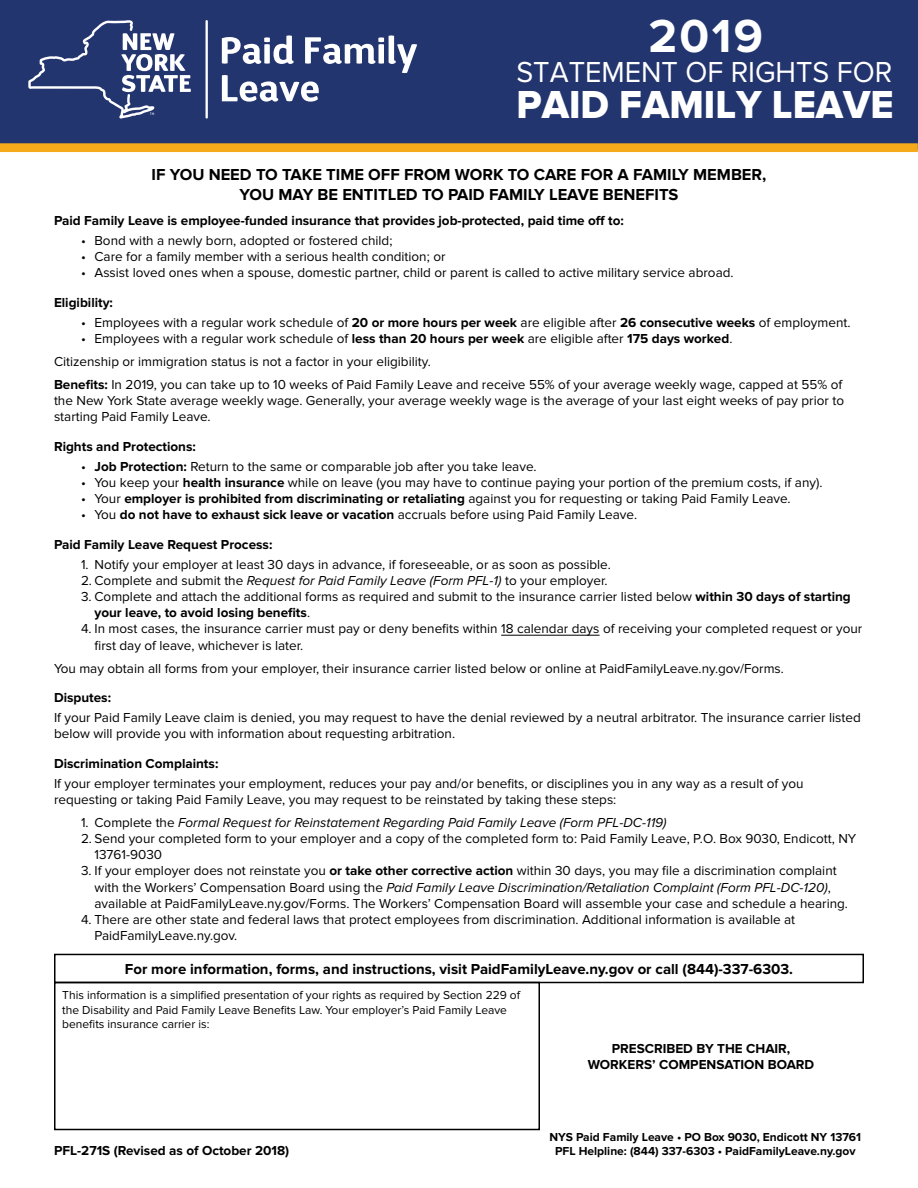
<style>
.page{position:relative;width:918px;height:1188px;background:#fff}
.page>*{position:absolute;margin:0;border:0;box-sizing:border-box;transform-origin:0 0}
.t1{font:700 48px "Proxima Nova";color:#fff}
.t2{font:40.5px "Proxima Nova Extrabld";color:#fff}
.t3{font:30px "Proxima Nova";color:#fff;scale:.96 1}
.t4{font:700 16.5px/19.8px "Proxima Nova";color:#000;text-align:center}
.t5{font:700 15px "Proxima Nova";color:#000}
.t6{font:13.5px/16.2px "Proxima Nova";color:#000}
.t7{font:700 13.5px/16.2px "Proxima Nova";color:#000;text-align:center}
.t8{font:italic 13.5px "Proxima Nova";color:#000}
.t9{font:12px/14.4px "Proxima Nova";color:#000}
.t10{font:700 12px "Proxima Nova";color:#000}
.s1{font-weight:700}
.s2{font-style:italic}
.s3{font-style:normal}
</style>
<div class="page">
<hr style="left:501px;top:635px;width:99px;height:1px;background:#000">
<div style="left:54px;top:954px;width:810px;height:29px;border:2px solid #000"></div>
<div style="left:54px;top:982px;width:486px;height:148px;border:2px solid #000"></div>
<div style="left:0;top:0;width:918px;height:149px;background:#23356f"></div>
<div style="left:0;top:143px;width:918px;height:9px;background:#f5aa1c"></div>
<svg style="left:222px;top:35px;width:195px;height:67px"></svg>
<svg style="left:28px;top:20px;width:163px;height:99px"></svg>
<hr style="left:206px;top:20px;width:2px;height:99px;background:#fff">
<h1 class="t1" style="left:648px;top:8px;width:116px">2019</h1>
<h3 class="t3" style="left:516px;top:55px;width:393px">STATEMENT OF RIGHTS FOR</h3>
<h2 class="t2" style="left:516px;top:82px;width:379px">PAID FAMILY LEAVE</h2>
<p class="t4" style="left:152px;top:165px;width:616px">IF YOU NEED TO TAKE TIME OFF FROM WORK TO CARE FOR A FAMILY MEMBER,<br>YOU MAY BE ENTITLED TO PAID FAMILY LEAVE BENEFITS</p>
<p class="t7" style="left:54px;top:213px;width:571px">Paid Family Leave is employee-funded insurance that provides job-protected, paid time off to:</p>
<p class="t6" style="left:81px;top:232px;width:313px">• Bond with a newly born, adopted or fostered child;</p>
<p class="t6" style="left:81px;top:249px;width:366px">• Care for a family member with a serious health condition; or</p>
<p class="t6" style="left:81px;top:265px;width:654px">• Assist loved ones when a spouse, domestic partner, child or parent is called to active military service abroad.</p>
<p class="t7" style="left:54px;top:295px;width:61px">Eligibility:</p>
<p class="t6" style="left:81px;top:314px;width:771px">• Employees with a regular work schedule of <span class="s1">20 or more hours per week</span> are eligible after <span class="s1">26 consecutive weeks</span> of employment.</p>
<p class="t6" style="left:54px;top:327px;width:790px;line-height:23px;text-indent:27px">• Employees with a regular work schedule of <span class="s1">less than 20 hours per week</span> are eligible after <span class="s1">175 days worked</span>.<br>Citizenship or immigration status is not a factor in your eligibility.<br><span class="s1">Benefits:</span> In 2019, you can take up to 10 weeks of Paid Family Leave and receive 55% of your average weekly wage, capped at 55% of</p>
<p class="t6" style="left:54px;top:393px;width:792px">the New York State average weekly wage. Generally, your average weekly wage is the average of your last eight weeks of pay prior to starting Paid Family Leave.</p>
<p class="t7" style="left:54px;top:439px;width:143px">Rights and Protections:</p>
<p class="t6" style="left:81px;top:458px;width:457px">• <span class="s1">Job Protection:</span> Return to the same or comparable job after you take leave.</p>
<p class="t6" style="left:81px;top:474px;width:743px">• You keep your <span class="s1">health insurance</span> while on leave (you may have to continue paying your portion of the premium costs, if any).</p>
<p class="t6" style="left:81px;top:491px;width:711px">• Your <span class="s1">employer is prohibited from discriminating or retaliating</span> against you for requesting or taking Paid Family Leave.</p>
<p class="t6" style="left:81px;top:507px;width:558px">• You <span class="s1">do not have to exhaust sick leave or vacation</span> accruals before using Paid Family Leave.</p>
<p class="t7" style="left:54px;top:537px;width:220px">Paid Family Leave Request Process:</p>
<p class="t6" style="left:81px;top:556px;width:531px">1. Notify your employer at least 30 days in advance, if foreseeable, or as soon as possible.</p>
<p class="t6" style="left:81px;top:572px;width:528px">2. Complete and submit the <span class="s2">Request for Paid Family Leave (Form PFL-1)</span> to your employer.</p>
<p class="t6" style="left:94px;top:589px;width:758px;text-indent:-14px">3. Complete and attach the additional forms as required and submit to the insurance carrier listed below <span class="s1">within 30 days of starting your leave, to avoid losing benefits</span>.</p>
<p class="t6" style="left:94px;top:621px;width:769px;text-indent:-14px">4. In most cases, the insurance carrier must pay or deny benefits within 18 calendar days of receiving your completed request or your first day of leave, whichever is later.</p>
<p class="t6" style="left:54px;top:660px;width:732px">You may obtain all forms from your employer, their insurance carrier listed below or online at PaidFamilyLeave.ny.gov/Forms.</p>
<p class="t7" style="left:54px;top:690px;width:59px">Disputes:</p>
<p class="t6" style="left:54px;top:710px;width:808px">If your Paid Family Leave claim is denied, you may request to have the denial reviewed by a neutral arbitrator. The insurance carrier listed below will provide you with information about requesting arbitration.</p>
<p class="t7" style="left:54px;top:756px;width:166px">Discrimination Complaints:</p>
<p class="t6" style="left:54px;top:775px;width:751px">If your employer terminates your employment, reduces your pay and/or benefits, or disciplines you in any way as a result of you requesting or taking Paid Family Leave, you may request to be reinstated by taking these steps:</p>
<p class="t8" style="left:81px;top:815px;width:587px"><span class="s3">1. Complete the</span> Formal Request for Reinstatement Regarding Paid Family Leave (Form PFL-DC-119)</p>
<p class="t6" style="left:94px;top:831px;width:763px;text-indent:-14px">2. Send your completed form to your employer and a copy of the completed form to: Paid Family Leave, P.O. Box 9030, Endicott, NY<br>13761-9030</p>
<p class="t6" style="left:94px;top:863px;width:755px;text-indent:-14px">3. If your employer does not reinstate you <span class="s1">or take other corrective action</span> within 30 days, you may file a discrimination complaint with the Workers’ Compensation Board using the <span class="s2">Paid Family Leave Discrimination/Retaliation Complaint (Form PFL-DC-120)</span>, available at PaidFamilyLeave.ny.gov/Forms. The Workers’ Compensation Board will assemble your case and schedule a hearing.</p>
<p class="t6" style="left:94px;top:912px;width:702px;text-indent:-14px">4. There are other state and federal laws that protect employees from discrimination. Additional information is available at<br>PaidFamilyLeave.ny.gov.</p>
<p class="t5" style="left:125px;top:960px;width:670px">For more information, forms, and instructions, visit PaidFamilyLeave.ny.gov or call (844)-337-6303.</p>
<p class="t9" style="left:62px;top:988px;width:459px">This information is a simplified presentation of your rights as required by Section 229 of the Disability and Paid Family Leave Benefits Law. Your employer’s Paid Family Leave benefits insurance carrier is:</p>
<p class="t7" style="left:588px;top:1041px;width:228px">PRESCRIBED BY THE CHAIR,<br>WORKERS’ COMPENSATION BOARD</p>
<p class="t10" style="left:550px;top:1130px;width:313px">NYS Paid Family Leave • PO Box 9030, Endicott NY 13761</p>
<p class="t7" style="left:54px;top:1143px;width:237px">PFL-271S (Revised as of October 2018)</p>
<p class="t10" style="left:555px;top:1144px;width:302px">PFL Helpline: (844) 337-6303 • PaidFamilyLeave.ny.gov</p>
</div>
